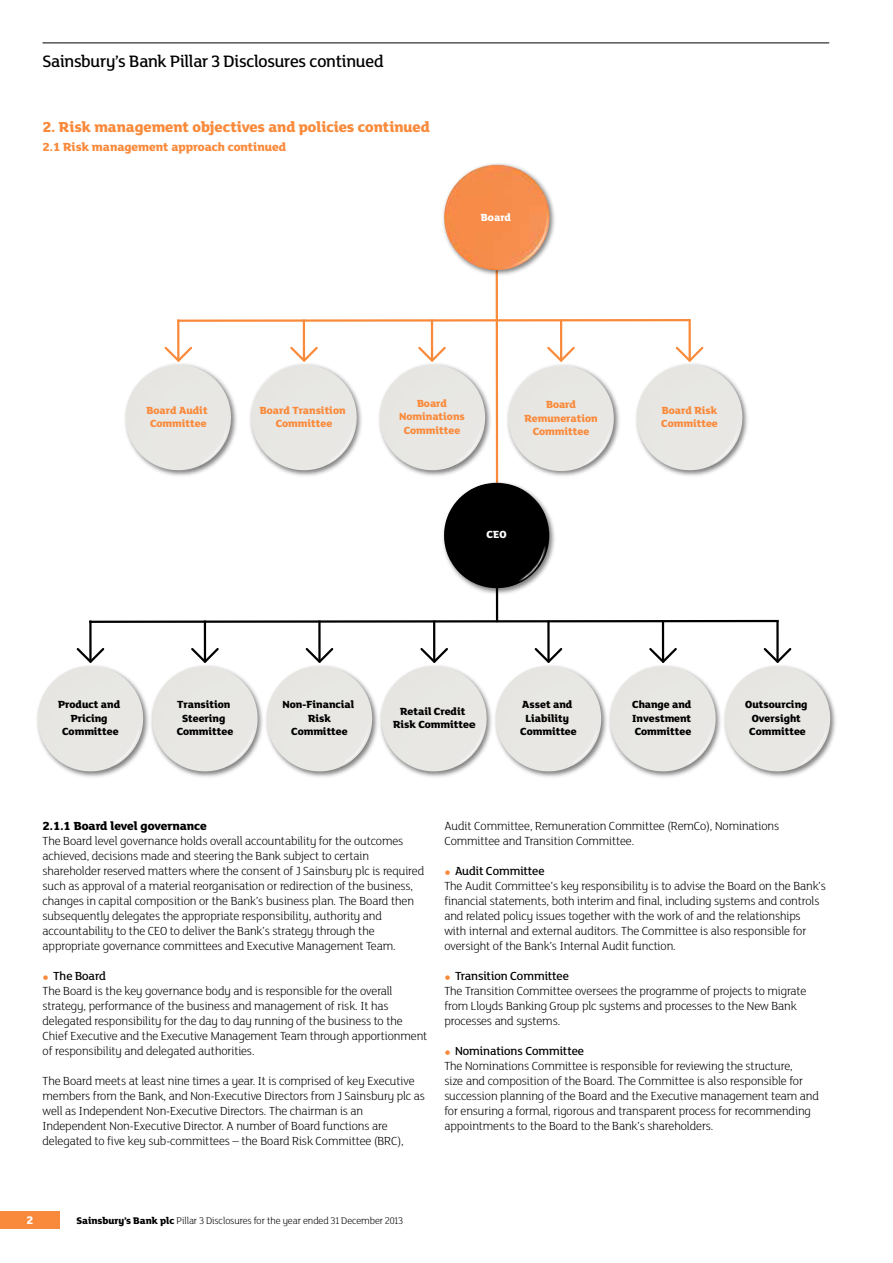
<style>
.page{position:relative;width:893px;height:1263px;background:#fff}
.page>*{position:absolute;margin:0;border:0;box-sizing:border-box;transform-origin:0 0}
.t1{font:500 18px "Mary Ann BETA";letter-spacing:-.015em;color:#000}
.t2{font:800 15.75px "Mary Ann BETA";color:#fa8a3b}
.t3{font:300 12.75px/15px "Mary Ann BETA";color:#000}
.t4{font:800 12.75px "Mary Ann BETA";color:#fa8a3b}
.t5{font:800 12.75px "Mary Ann BETA";color:#000}
.t6{font:800 12px "Mary Ann BETA";color:#fff}
.t7{font:800 11.25px/13.5px "Mary Ann BETA";letter-spacing:-.005em;color:#000;text-align:center}
.t8{font:800 11.25px/13.5px "Mary Ann BETA";letter-spacing:-.005em;color:#fa8a3b;text-align:center}
.t9{font:800 11.25px "Mary Ann BETA";letter-spacing:.005em;color:#fff}
.t10{font:300 10.5px "Mary Ann BETA";color:#000}
.s1{font-weight:500;font-size:20.25px;color:#fa8a3b}
.s2{font-weight:500}
.s3{font-weight:800}
</style>
<div class="page">
<hr style="left:43px;top:43px;width:786px;height:1px;background:#000">
<div style="left:0;top:1212px;width:60px;height:17px;background:#fa8a3b"></div>
<img style="left:37px;top:665px;width:80px;height:112px">
<img style="left:38px;top:666px;width:91px;height:105px">
<img style="left:411px;top:642px;width:49px;height:135px">
<img style="left:397px;top:666px;width:75px;height:105px">
<img style="left:472px;top:665px;width:103px;height:112px">
<img style="left:496px;top:666px;width:91px;height:105px">
<img style="left:587px;top:642px;width:102px;height:135px">
<img style="left:610px;top:666px;width:91px;height:105px">
<img style="left:701px;top:665px;width:135px;height:112px">
<img style="left:725px;top:666px;width:105px;height:105px">
<img style="left:129px;top:642px;width:102px;height:135px">
<img style="left:152px;top:666px;width:91px;height:105px">
<img style="left:243px;top:665px;width:154px;height:112px">
<img style="left:267px;top:666px;width:105px;height:105px">
<img style="left:125px;top:341px;width:80px;height:135px">
<img style="left:126px;top:365px;width:102px;height:105px">
<img style="left:510px;top:366px;width:103px;height:105px">
<img style="left:613px;top:364px;width:135px;height:112px">
<img style="left:637px;top:365px;width:105px;height:105px">
<img style="left:228px;top:341px;width:102px;height:135px">
<img style="left:251px;top:365px;width:105px;height:105px">
<img style="left:356px;top:341px;width:154px;height:133px">
<img style="left:380px;top:365px;width:105px;height:105px">
<hr style="left:496px;top:265px;width:2px;height:253px;background:#fa8a3b">
<hr style="left:496px;top:529px;width:2px;height:92px;background:#000">
<hr style="left:177px;top:321px;width:2px;height:38px;background:#fa8a3b">
<hr style="left:303px;top:321px;width:2px;height:38px;background:#fa8a3b">
<svg style="left:177px;top:318px;width:514px;height:5px"></svg>
<hr style="left:431px;top:321px;width:2px;height:38px;background:#fa8a3b">
<hr style="left:560px;top:321px;width:2px;height:38px;background:#fa8a3b">
<hr style="left:688px;top:321px;width:3px;height:38px;background:#fa8a3b">
<hr style="left:89px;top:622px;width:3px;height:39px;background:#000">
<hr style="left:204px;top:622px;width:2px;height:39px;background:#000">
<svg style="left:89px;top:619px;width:690px;height:5px"></svg>
<hr style="left:318px;top:622px;width:3px;height:39px;background:#000">
<hr style="left:433px;top:622px;width:2px;height:39px;background:#000">
<hr style="left:547px;top:622px;width:3px;height:39px;background:#000">
<hr style="left:662px;top:622px;width:2px;height:39px;background:#000">
<hr style="left:776px;top:622px;width:3px;height:39px;background:#000">
<img style="left:443px;top:163px;width:112px;height:132px">
<img style="left:444px;top:165px;width:105px;height:105px">
<img style="left:421px;top:459px;width:154px;height:154px">
<img style="left:444px;top:483px;width:105px;height:105px">
<svg style="left:288px;top:345px;width:32px;height:19px"></svg>
<svg style="left:416px;top:345px;width:32px;height:19px"></svg>
<svg style="left:547px;top:345px;width:28px;height:17px"></svg>
<svg style="left:675px;top:345px;width:29px;height:17px"></svg>
<svg style="left:162px;top:345px;width:32px;height:19px"></svg>
<svg style="left:76px;top:646px;width:29px;height:17px"></svg>
<svg style="left:189px;top:646px;width:32px;height:19px"></svg>
<svg style="left:305px;top:646px;width:29px;height:17px"></svg>
<svg style="left:418px;top:646px;width:32px;height:19px"></svg>
<svg style="left:534px;top:646px;width:29px;height:17px"></svg>
<svg style="left:647px;top:646px;width:32px;height:19px"></svg>
<svg style="left:763px;top:646px;width:29px;height:17px"></svg>
<h1 class="t1" style="left:43px;top:49px;width:343px">Sainsbury’s Bank Pillar 3 Disclosures continued</h1>
<p class="t2" style="left:43px;top:116px;width:389px">2. Risk management objectives and policies continued</p>
<p class="t4" style="left:43px;top:138px;width:245px">2.1 Risk management approach continued</p>
<p class="t9" style="left:481px;top:209px;width:32px">Board</p>
<p class="t8" style="left:260px;top:403px;width:87px">Board Transition<br>Committee</p>
<p class="t8" style="left:399px;top:396px;width:67px">Board<br>Nominations<br>Committee</p>
<p class="t8" style="left:147px;top:403px;width:63px">Board Audit<br>Committee</p>
<p class="t8" style="left:524px;top:397px;width:75px">Board<br>Remuneration<br>Committee</p>
<p class="t8" style="left:661px;top:403px;width:58px;text-align:left">Board Risk<br>Committee</p>
<p class="t9" style="left:487px;top:527px;width:22px">CEO</p>
<p class="t7" style="left:58px;top:697px;width:63px">Product and<br>Pricing<br>Committee</p>
<p class="t7" style="left:393px;top:704px;width:83px">Retail Credit<br>Risk Committee</p>
<p class="t7" style="left:520px;top:697px;width:58px">Asset and<br>Liability<br>Committee</p>
<p class="t7" style="left:632px;top:697px;width:61px;text-align:justify">Change and Investment Committee</p>
<p class="t7" style="left:745px;top:697px;width:64px">Outsourcing<br>Oversight<br>Committee</p>
<p class="t7" style="left:177px;top:697px;width:58px">Transition<br>Steering<br>Committee</p>
<p class="t7" style="left:282px;top:697px;width:73px">Non-Financial<br>Risk<br>Committee</p>
<p class="t5" style="left:43px;top:817px;width:166px">2.1.1 Board level governance</p>
<p class="t3" style="left:43px;top:833px;width:383px">The Board level governance holds overall accountability for the outcomes achieved, decisions made and steering the Bank subject to certain shareholder reserved matters where the consent of J Sainsbury plc is required such as approval of a material reorganisation or redirection of the business, changes in capital composition or the Bank’s business plan. The Board then subsequently delegates the appropriate responsibility, authority and accountability to the CEO to deliver the Bank’s strategy through the appropriate governance committees and Executive Management Team.</p>
<p class="t3" style="left:43px;top:968px;width:386px"><span class="s1">•</span> <span class="s2">The Board<br></span>The Board is the key governance body and is responsible for the overall strategy, performance of the business and management of risk. It has delegated responsibility for the day to day running of the business to the Chief Executive and the Executive Management Team through apportionment of responsibility and delegated authorities.</p>
<p class="t3" style="left:43px;top:1073px;width:384px">The Board meets at least nine times a year. It is comprised of key Executive members from the Bank, and Non-Executive Directors from J Sainsbury plc as well as Independent Non-Executive Directors. The chairman is an Independent Non-Executive Director. A number of Board functions are delegated to five key sub-committees – the Board Risk Committee (BRC),</p>
<p class="t3" style="left:444px;top:818px;width:336px">Audit Committee, Remuneration Committee (RemCo), Nominations<br>Committee and Transition Committee.</p>
<p class="t3" style="left:444px;top:863px;width:383px"><span class="s1">•</span> <span class="s2">Audit Committee<br></span>The Audit Committee’s key responsibility is to advise the Board on the Bank’s financial statements, both interim and final, including systems and controls and related policy issues together with the work of and the relationships<br>with internal and external auditors. The Committee is also responsible for oversight of the Bank’s Internal Audit function.</p>
<p class="t3" style="left:444px;top:968px;width:363px"><span class="s1">•</span> <span class="s2">Transition Committee<br></span>The Transition Committee oversees the programme of projects to migrate from Lloyds Banking Group plc systems and processes to the New Bank processes and systems.</p>
<p class="t3" style="left:444px;top:1043px;width:376px"><span class="s1">•</span> <span class="s2">Nominations Committee<br></span>The Nominations Committee is responsible for reviewing the structure,<br>size and composition of the Board. The Committee is also responsible for succession planning of the Board and the Executive management team and for ensuring a formal, rigorous and transparent process for recommending appointments to the Board to the Bank’s shareholders.</p>
<p class="t6" style="left:27px;top:1212px;width:8px">2</p>
<p class="t10" style="left:77px;top:1214px;width:328px"><span class="s3">Sainsbury’s Bank plc</span> Pillar 3 Disclosures for the year ended 31 December 2013</p>
</div>
